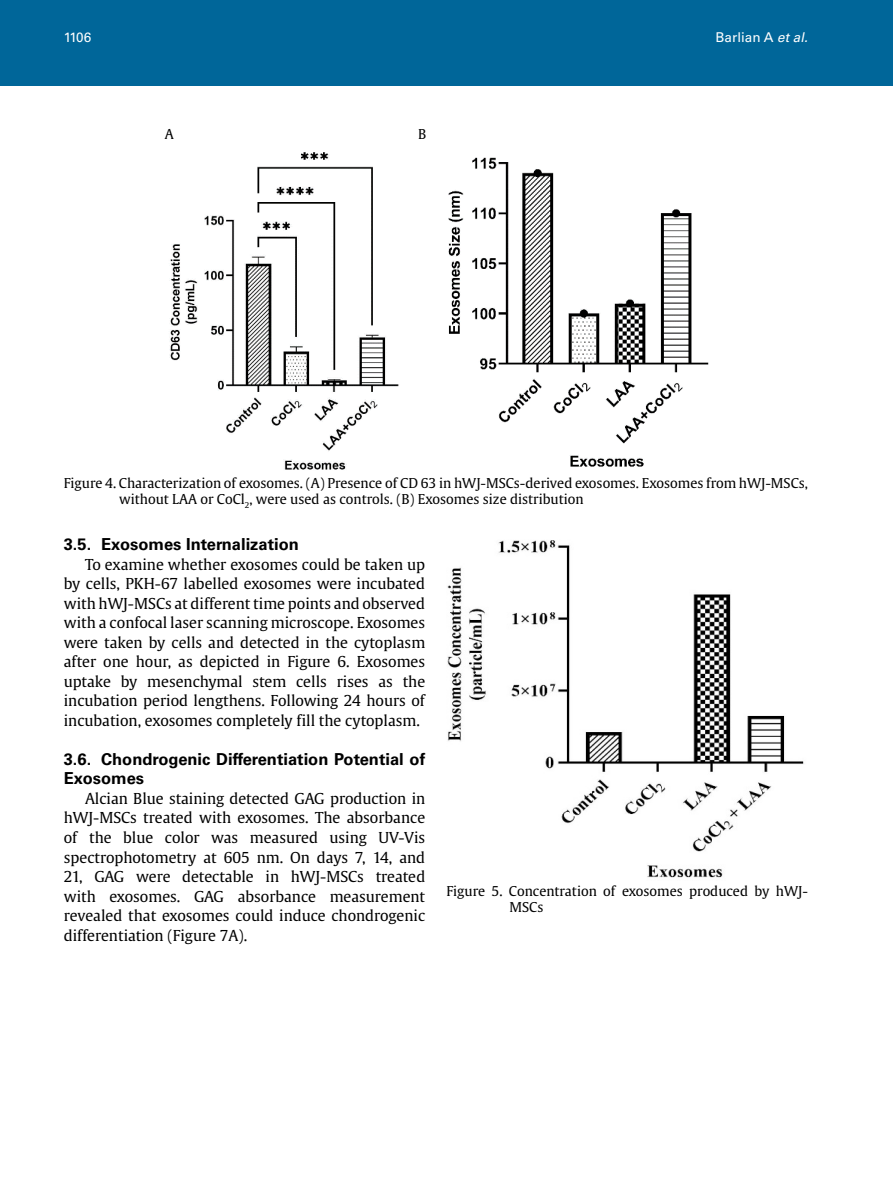
<style>
.page{position:relative;width:893px;height:1191px;background:#fff}
.page>*{position:absolute;margin:0;border:0;box-sizing:border-box;transform-origin:0 0}
.t1{font:700 16.5px/19.5px "Univers LT Std";color:#000}
.t2{font:15px/19.5px "Gulliver";color:#000;text-align:justify}
.t3{font:13.5px/16.2px "Gulliver";color:#000}
.t4{font:13.5px "Univers LT Std";color:#fff}
.s1{font-style:italic}
</style>
<div class="page">
<img style="left:170px;top:152px;width:229px;height:318px">
<div style="left:161px;top:128px;width:20px;height:40px;background:#fff"></div>
<img style="left:448px;top:157px;width:261px;height:310px">
<img style="left:447px;top:540px;width:357px;height:338px">
<div style="left:0;top:0;width:893px;height:85px;background:#069"></div>
<p class="t4" style="left:64px;top:30px;width:29px">1106</p>
<p class="t4" style="left:716px;top:30px;width:97px">Barlian A <span class="s1">etal.</span></p>
<p class="t3" style="left:165px;top:126px;width:10px">A</p>
<p class="t3" style="left:418px;top:126px;width:10px">B</p>
<p class="t3" style="left:119px;top:474px;width:690px;text-indent:-55px">Figure 4. Characterization of exosomes. (A) Presence of CD 63 in hWJ-MSCs-derived exosomes. Exosomes from hWJ-MSCs, without LAA or CoCl<sub>2</sub>, were used as controls. (B) Exosomes size distribution</p>
<p class="t1" style="left:64px;top:535px;width:237px">3.5. Exosomes Internalization</p>
<p class="t2" style="left:64px;top:554px;width:363px;text-indent:21px">To examine whether exosomes could be taken up by cells, PKH-67 labelled exosomes were incubated with hWJ-MSCs at different time points and observed with a confocal laser scanning microscope. Exosomes were taken by cells and detected in the cytoplasm after one hour, as depicted in Figure 6. Exosomes uptake by mesenchymal stem cells rises as the incubation period lengthens. Following 24 hours of incubation, exosomes completely fill the cytoplasm.</p>
<p class="t1" style="left:64px;top:749px;width:363px">3.6. Chondrogenic Differentiation Potential of<br>Exosomes</p>
<p class="t2" style="left:64px;top:788px;width:363px;text-indent:21px">Alcian Blue staining detected GAG production in hWJ-MSCs treated with exosomes. The absorbance of the blue color was measured using UV-Vis spectrophotometry at 605 nm. On days 7, 14, and 21, GAG were detectable in hWJ-MSCs treated with exosomes. GAG absorbance measurement revealed that exosomes could induce chondrogenic differentiation (Figure 7A).</p>
<p class="t3" style="left:509px;top:883px;width:300px;text-indent:-63px">Figure 5. Concentration of exosomes produced by hWJ-<br>MSCs</p>
</div>
